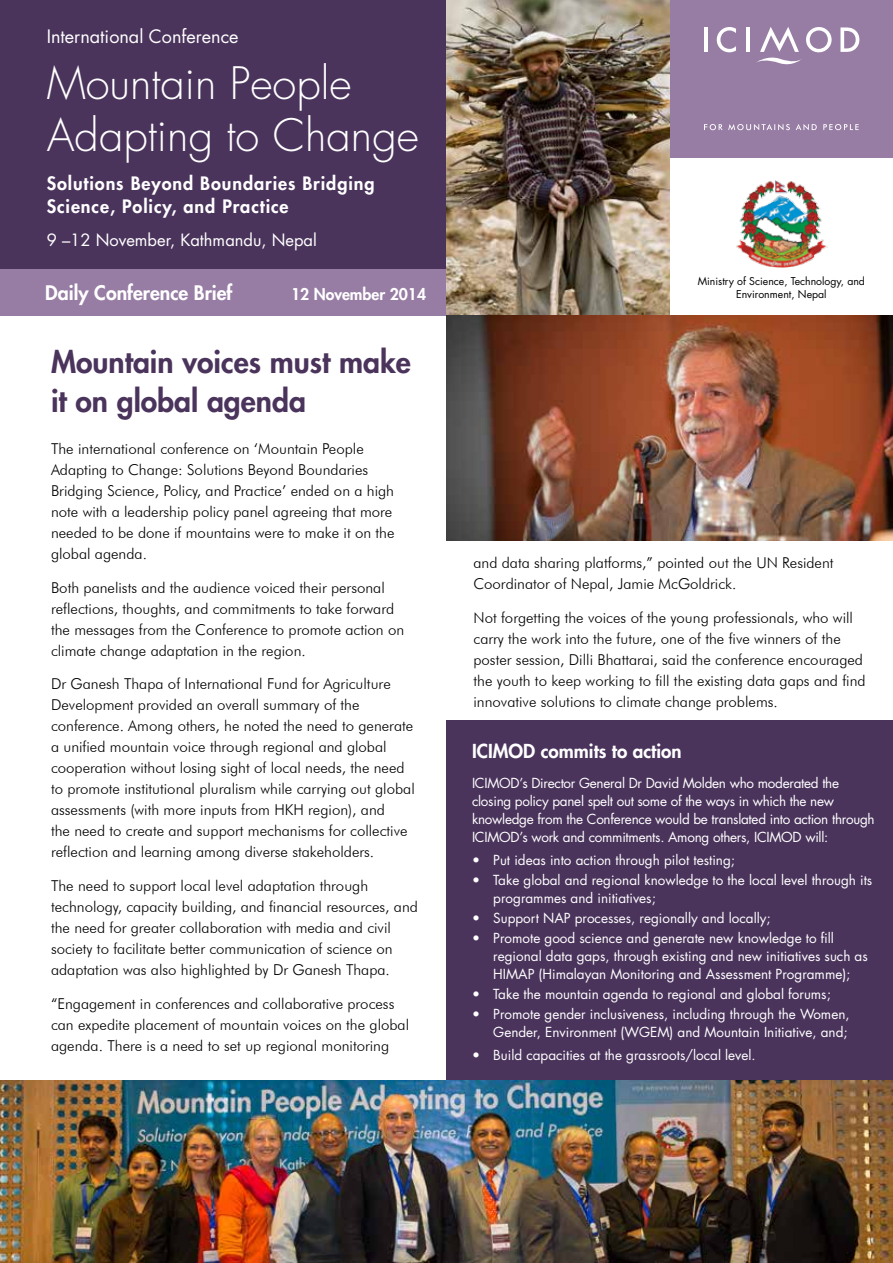
<style>
.page{position:relative;width:893px;height:1263px;background:#fff}
.page>*{position:absolute;margin:0;border:0;box-sizing:border-box;transform-origin:0 0}
.t1{font:300 43.5px/52.2px "Futura Std";color:#fff}
.t2{font:800 30px/39px "Futura Std";color:#4b345c}
.t3{font:800 19.5px "Futura Std";color:#fff}
.t4{font:800 18.75px "Futura Std";color:#fff}
.t5{font:800 18px/23.4px "Futura Std";letter-spacing:.05em;color:#fff}
.t6{font:18px "Futura Std";color:#fff}
.t7{font:16.5px "Futura Std";color:#fff}
.t8{font:800 15.75px "Futura Std";color:#fff}
.t9{font:300 15px/21px "Futura BT";color:#000}
.t10{font:13.5px/18px "Futura Std";color:#fff}
.t11{font:13.5px/18px "Futura Std";letter-spacing:-.02em;color:#fff}
.t12{font:10.5px/12.6px "Futura Std";color:#000;text-align:center}
</style>
<div class="page">
<div style="left:670px;top:0;width:223px;height:158px;background:#977ca4"></div>
<svg style="left:704px;top:124px;width:155px;height:6px"></svg>
<hr style="left:704px;top:27px;width:4px;height:25px;background:#fff">
<svg style="left:717px;top:27px;width:19px;height:25px"></svg>
<hr style="left:746px;top:27px;width:4px;height:25px;background:#fff">
<svg style="left:840px;top:27px;width:19px;height:25px"></svg>
<svg style="left:756px;top:27px;width:76px;height:38px"></svg>
<div style="left:0;top:0;width:446px;height:303px;background:#4b345c"></div>
<div style="left:0;top:269px;width:446px;height:47px;background:#977ca4"></div>
<img style="left:736px;top:180px;width:91px;height:88px">
<img style="left:446px;top:0;width:224px;height:316px">
<img style="left:446px;top:316px;width:447px;height:225px">
<img style="left:0;top:1081px;width:893px;height:182px">
<div style="left:446px;top:721px;width:447px;height:359px;background:#4b345c"></div>
<p class="t6" style="left:47px;top:24px;width:193px">International Conference</p>
<h1 class="t1" style="left:47px;top:58px;width:374px">Mountain People<br>Adapting to Change</h1>
<p class="t5" style="left:47px;top:171px;width:329px">Solutions Beyond Boundaries Bridging<br>Science, Policy, and Practice</p>
<p class="t7" style="left:47px;top:229px;width:272px">9 –12 November, Kathmandu, Nepal</p>
<h3 class="t3" style="left:45px;top:281px;width:189px">Daily Conference Brief</h3>
<p class="t8" style="left:291px;top:285px;width:137px">12 November 2014</p>
<h2 class="t2" style="left:51px;top:342px;width:361px">Mountain voices must make it on global agenda</h2>
<p class="t9" style="left:51px;top:438px;width:345px">The international conference on ‘Mountain People Adapting to Change: Solutions Beyond Boundaries Bridging Science, Policy, and Practice’ ended on a high note with a leadership policy panel agreeing that more needed to be done if mountains were to make it on the global agenda.</p>
<p class="t9" style="left:51px;top:577px;width:355px">Both panelists and the audience voiced their personal reflections, thoughts, and commitments to take forward the messages from the Conference to promote action on climate change adaptation in the region.</p>
<p class="t9" style="left:51px;top:673px;width:365px">Dr Ganesh Thapa of International Fund for Agriculture Development provided an overall summary of the conference. Among others, he noted the need to generate a unified mountain voice through regional and global cooperation without losing sight of local needs, the need to promote institutional pluralism while carrying out global assessments (with more inputs from HKH region), and<br>the need to create and support mechanisms for collective reflection and learning among diverse stakeholders.</p>
<p class="t9" style="left:51px;top:875px;width:368px">The need to support local level adaptation through technology, capacity building, and financial resources, and the need for greater collaboration with media and civil society to facilitate better communication of science on adaptation was also highlighted by Dr Ganesh Thapa.</p>
<p class="t9" style="left:51px;top:993px;width:360px">“Engagement in conferences and collaborative process can expedite placement of mountain voices on the global agenda. There is a need to set up regional monitoring</p>
<p class="t12" style="left:698px;top:275px;width:169px">Ministry of Science, Technology, and<br>Environment, Nepal</p>
<p class="t9" style="left:473px;top:552px;width:362px">and data sharing platforms,” pointed out the UN Resident<br>Coordinator of Nepal, Jamie McGoldrick.</p>
<p class="t9" style="left:473px;top:607px;width:394px">Not forgetting the voices of the young professionals, who will carry the work into the future, one of the five winners of the poster session, Dilli Bhattarai, said the conference encouraged the youth to keep working to fill the existing data gaps and find innovative solutions to climate change problems.</p>
<p class="t4" style="left:472px;top:739px;width:211px">ICIMOD commits to action</p>
<p class="t11" style="left:472px;top:774px;width:404px">ICIMOD’s Director General Dr David Molden who moderated the closing policy panel spelt out some of the ways in which the new knowledge from the Conference would be translated into action through ICIMOD’s work and commitments. Among others, ICIMOD will:</p>
<p class="t10" style="left:472px;top:851px;width:264px">• Put ideas into action through pilot testing;</p>
<p class="t10" style="left:493px;top:871px;width:381px;text-indent:-21px">• Take global and regional knowledge to the local level through its programmes and initiatives;</p>
<p class="t10" style="left:472px;top:909px;width:300px">• Support NAP processes, regionally and locally;</p>
<p class="t10" style="left:493px;top:929px;width:376px;text-indent:-21px">• Promote good science and generate new knowledge to fill regional data gaps, through existing and new initiatives such as<br>HIMAP (Himalayan Monitoring and Assessment Programme);</p>
<p class="t10" style="left:472px;top:985px;width:360px">• Take the mountain agenda to regional and global forums;</p>
<p class="t10" style="left:472px;top:1005px;width:379px;text-align:right">• Promote gender inclusiveness, including through the Women,<br>Gender, Environment (WGEM) and Mountain Initiative, and;</p>
<p class="t10" style="left:472px;top:1046px;width:285px">• Build capacities at the grassroots/local level.</p>
</div>
